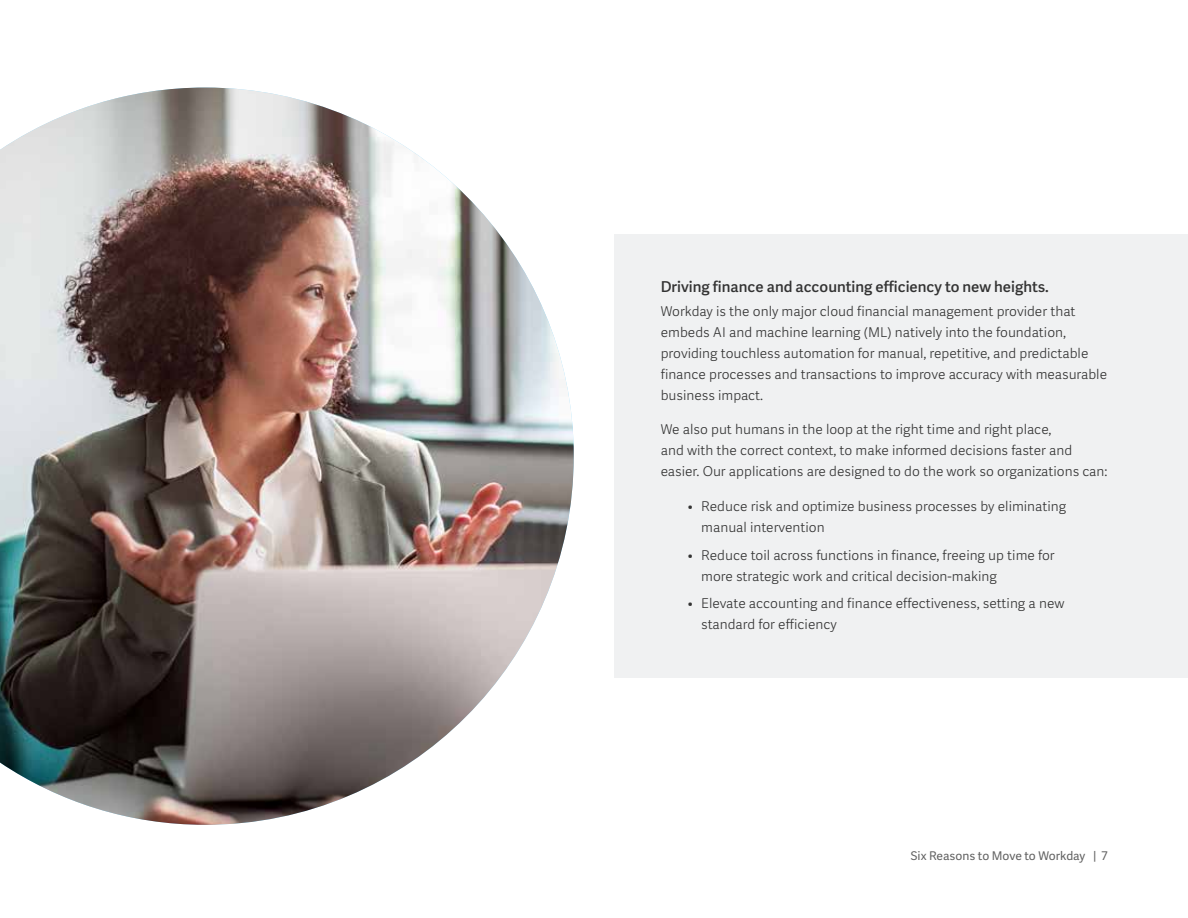
<style>
.page{position:relative;width:1188px;height:918px;background:#fff}
.page>*{position:absolute;margin:0;border:0;box-sizing:border-box;transform-origin:0 0}
.t1{font:500 15px "Workday Adelle Sans";color:#333}
.t2{font:300 13.5px/21px "Workday Adelle Sans";color:#333}
.t3{font:12px "Workday Adelle Sans";color:#616161}
</style>
<div class="page">
<img style="left:0;top:88px;width:574px;height:737px">
<div style="left:614px;top:234px;width:574px;height:444px;background:#f0f1f2"></div>
<p class="t1" style="left:661px;top:278px;width:390px">Driving finance and accounting efficiency to new heights.</p>
<p class="t2" style="left:661px;top:301px;width:448px">Workday is the only major cloud financial management provider that embeds AI and machine learning (ML) natively into the foundation, providing touchless automation for manual, repetitive, and predictable finance processes and transactions to improve accuracy with measurable business impact.</p>
<p class="t2" style="left:661px;top:420px;width:448px">We also put humans in the loop at the right time and right place,<br>and with the correct context, to make informed decisions faster and easier. Our applications are designed to do the work so organizations can:</p>
<p class="t2" style="left:701px;top:496px;width:366px;text-indent:-14px">• Reduce risk and optimize business processes by eliminating manual intervention</p>
<p class="t2" style="left:701px;top:545px;width:355px;text-indent:-14px">• Reduce toil across functions in finance, freeing up time for more strategic work and critical decision-making</p>
<p class="t2" style="left:701px;top:594px;width:365px;text-indent:-14px">• Elevate accounting and finance effectiveness, setting a new standard for efficiency</p>
<p class="t3" style="left:910px;top:849px;width:199px">Six Reasons to Move to Workday | 7</p>
</div>
